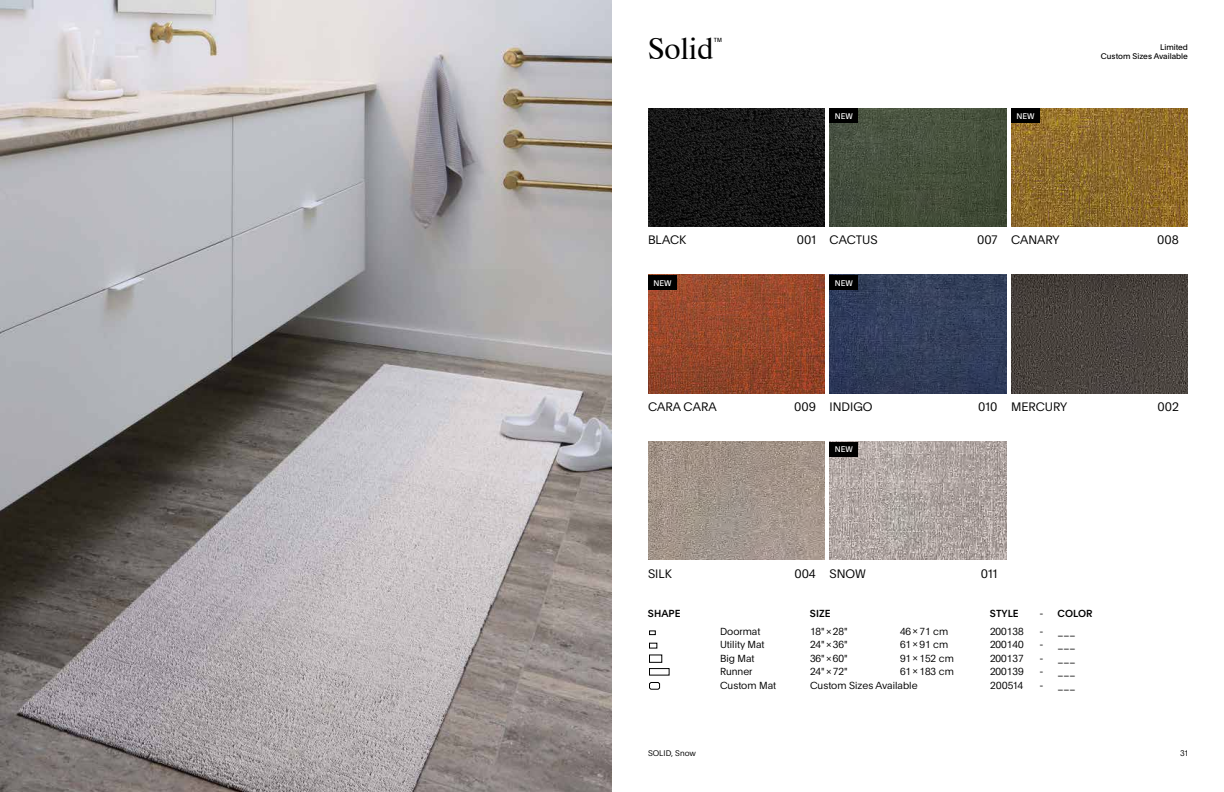
<style>
.page{position:relative;width:1224px;height:792px;background:#fff}
.page>*{position:absolute;margin:0;border:0;box-sizing:border-box;transform-origin:0 0}
.t1{font:30px "Dutch 801 BT";color:#000}
.t2{font:300 12px "Plain";color:#000}
.t3{font:300 10px "Plain";color:#000}
.t4{font:500 10px "Plain";color:#000}
.t5{font:8px/9px "Plain";color:#000;text-align:right}
.t6{font:8px "Plain";color:#fff}
.t7{font:300 8px "Plain";color:#000}
.s1{font-weight:300}
</style>
<div class="page">
<img style="left:648px;top:108px;width:177px;height:118px">
<img style="left:648px;top:275px;width:177px;height:118px">
<img style="left:830px;top:442px;width:176px;height:118px">
<img style="left:830px;top:108px;width:176px;height:118px">
<img style="left:1011px;top:275px;width:177px;height:118px">
<img style="left:1011px;top:108px;width:177px;height:118px">
<img style="left:648px;top:442px;width:177px;height:118px">
<img style="left:830px;top:275px;width:176px;height:118px">
<svg style="left:649px;top:631px;width:6px;height:4px"></svg>
<div style="left:649px;top:643px;width:8px;height:5px;border:1px solid #000"></div>
<div style="left:649px;top:655px;width:13px;height:8px;border:1px solid #000"></div>
<div style="left:649px;top:668px;width:20px;height:7px;border:1px solid #000"></div>
<svg style="left:649px;top:682px;width:11px;height:8px"></svg>
<img style="left:0;top:0;width:612px;height:792px">
<div style="left:830px;top:108px;width:28px;height:14px;background:#000"></div>
<div style="left:1011px;top:108px;width:29px;height:14px;background:#000"></div>
<div style="left:648px;top:275px;width:29px;height:14px;background:#000"></div>
<div style="left:830px;top:275px;width:28px;height:14px;background:#000"></div>
<div style="left:830px;top:442px;width:28px;height:14px;background:#000"></div>
<h1 class="t1" style="left:648px;top:30px;width:67px">Solid</h1>
<p class="t3" style="left:714px;top:34px;width:10px">™</p>
<p class="t6" style="left:835px;top:110px;width:20px">NEW</p>
<p class="t6" style="left:1016px;top:110px;width:20px">NEW</p>
<p class="t5" style="left:1101px;top:42px;width:89px">Limited<br>Custom Sizes Available</p>
<p class="t2" style="left:648px;top:231px;width:40px">BLACK</p>
<p class="t2" style="left:797px;top:231px;width:21px">001</p>
<p class="t2" style="left:830px;top:231px;width:50px">CACTUS</p>
<p class="t2" style="left:977px;top:231px;width:22px">007</p>
<p class="t2" style="left:1011px;top:231px;width:50px">CANARY</p>
<p class="t2" style="left:1157px;top:231px;width:23px">008</p>
<p class="t6" style="left:653px;top:277px;width:20px">NEW</p>
<p class="t6" style="left:835px;top:277px;width:20px">NEW</p>
<p class="t2" style="left:648px;top:398px;width:70px">CARA CARA</p>
<p class="t2" style="left:794px;top:398px;width:23px">009</p>
<p class="t2" style="left:830px;top:398px;width:45px">INDIGO</p>
<p class="t2" style="left:978px;top:398px;width:21px">010</p>
<p class="t6" style="left:835px;top:443px;width:20px">NEW</p>
<p class="t2" style="left:1011px;top:398px;width:58px">MERCURY</p>
<p class="t2" style="left:1158px;top:398px;width:23px">002</p>
<p class="t2" style="left:648px;top:565px;width:25px">SILK</p>
<p class="t2" style="left:794px;top:565px;width:23px">004</p>
<p class="t2" style="left:830px;top:565px;width:38px">SNOW</p>
<p class="t2" style="left:981px;top:565px;width:18px">011</p>
<p class="t4" style="left:648px;top:606px;width:34px">SHAPE</p>
<p class="t4" style="left:810px;top:606px;width:22px">SIZE</p>
<p class="t4" style="left:990px;top:606px;width:30px">STYLE</p>
<p class="t4" style="left:1039px;top:606px;width:54px"><span class="s1">-</span> COLOR</p>
<p class="t3" style="left:720px;top:624px;width:42px">Doormat</p>
<p class="t3" style="left:810px;top:624px;width:39px">18" × 28"</p>
<p class="t3" style="left:900px;top:624px;width:50px">46 x 71 cm</p>
<p class="t3" style="left:990px;top:624px;width:35px">200138</p>
<p class="t3" style="left:1040px;top:624px;width:38px">- ___</p>
<p class="t3" style="left:720px;top:638px;width:46px">Utility Mat</p>
<p class="t3" style="left:810px;top:638px;width:39px">24" × 36"</p>
<p class="t3" style="left:900px;top:638px;width:50px">61 x 91 cm</p>
<p class="t3" style="left:990px;top:638px;width:35px">200140</p>
<p class="t3" style="left:1040px;top:638px;width:38px">- ___</p>
<p class="t3" style="left:720px;top:651px;width:36px">Big Mat</p>
<p class="t3" style="left:810px;top:651px;width:39px">36" × 60"</p>
<p class="t3" style="left:900px;top:651px;width:55px">91 x 152 cm</p>
<p class="t3" style="left:990px;top:651px;width:35px">200137</p>
<p class="t3" style="left:1040px;top:651px;width:38px">- ___</p>
<p class="t3" style="left:720px;top:665px;width:34px">Runner</p>
<p class="t3" style="left:810px;top:665px;width:39px">24" × 72"</p>
<p class="t3" style="left:900px;top:665px;width:55px">61 x 183 cm</p>
<p class="t3" style="left:990px;top:665px;width:35px">200139</p>
<p class="t3" style="left:1040px;top:665px;width:38px">- ___</p>
<p class="t3" style="left:720px;top:678px;width:58px">Custom Mat</p>
<p class="t3" style="left:810px;top:678px;width:109px">Custom Sizes Available</p>
<p class="t3" style="left:990px;top:678px;width:35px">200514</p>
<p class="t3" style="left:1040px;top:678px;width:38px">- ___</p>
<p class="t7" style="left:648px;top:747px;width:50px">SOLID, Snow</p>
<p class="t7" style="left:1180px;top:747px;width:9px">31</p>
</div>
